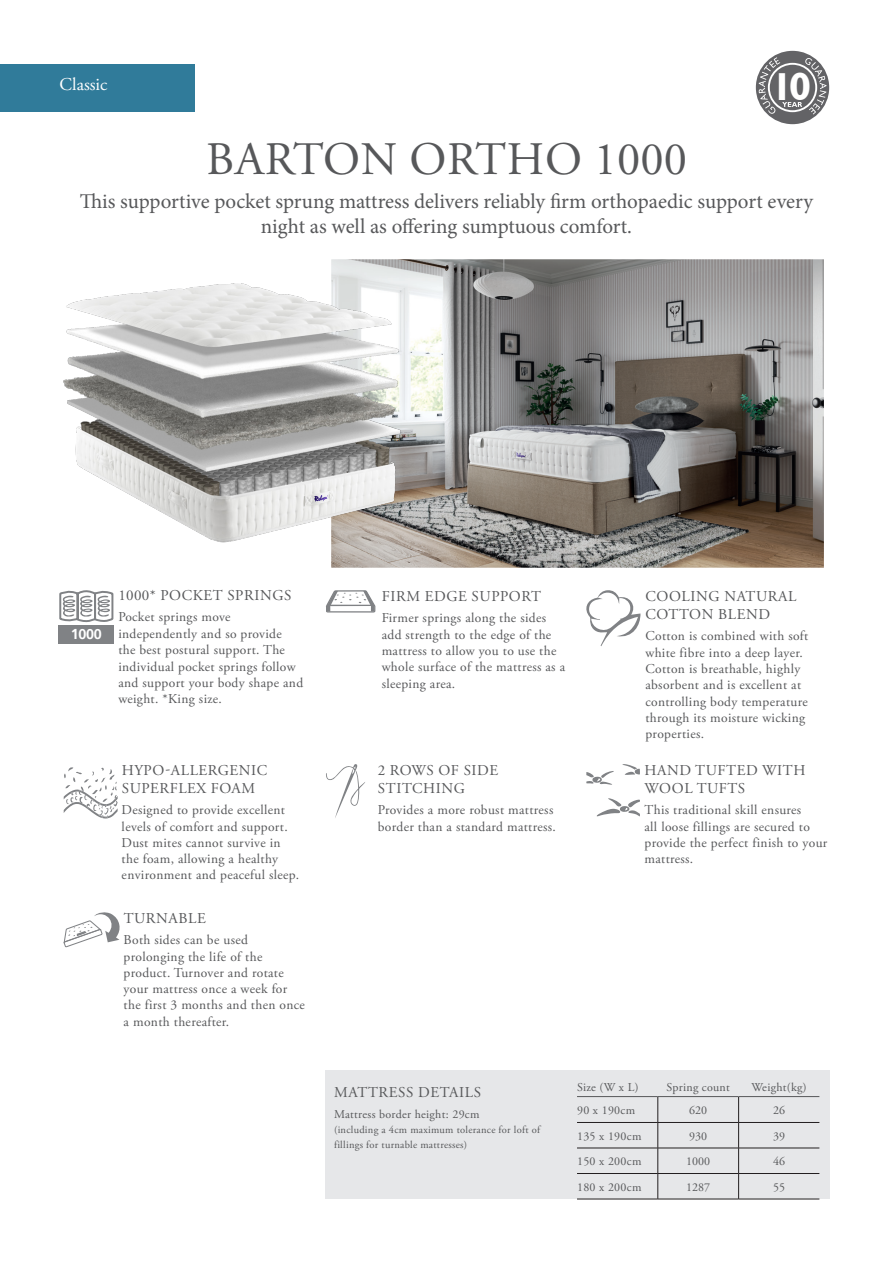
<style>
.page{position:relative;width:893px;height:1263px;background:#fff}
.page>*{position:absolute;margin:0;border:0;box-sizing:border-box;transform-origin:0 0}
.Product_title{font:46.5px "Adobe Garamond Pro";letter-spacing:.005em;color:#57585a}
.t1{font:700 39px "Humanist 521 BT";color:#fff}
.Product_description{font:21px/25.2px "Minion Pro";letter-spacing:-.005em;color:#57585a;text-align:center}
.t2{font:18px "Adobe Garamond Pro";color:#fff}
.Icon_title{font:15px/18px "Adobe Garamond Pro";letter-spacing:.04em;color:#57585a}
.Spring_count{font:700 14.4px "Frutiger LT";color:#fff}
.Icon_copy{font:13.5px/16.4px "Adobe Garamond Pro";letter-spacing:.025em;color:#57585a}
.spec_bullets{font:12px "Adobe Garamond Pro";letter-spacing:.025em;color:#57585a}
.spec_bullets-2{font:10.5px/15px "Adobe Garamond Pro";letter-spacing:.025em;color:#57585a}
</style>
<div class="page">
<div style="left:0;top:64px;width:195px;height:47px;background:#307b9a"></div>
<svg style="left:756px;top:51px;width:73px;height:73px"></svg>
<div style="left:325px;top:1071px;width:504px;height:128px;background:#e6e7e9"></div>
<img style="left:332px;top:260px;width:491px;height:307px">
<div style="left:59px;top:625px;width:55px;height:18px;background:#808285"></div>
<svg style="left:597px;top:798px;width:43px;height:19px"></svg>
<svg style="left:622px;top:764px;width:18px;height:11px"></svg>
<svg style="left:586px;top:771px;width:28px;height:14px"></svg>
<svg style="left:326px;top:764px;width:39px;height:54px"></svg>
<svg style="left:59px;top:590px;width:55px;height:33px"></svg>
<svg style="left:326px;top:590px;width:49px;height:22px"></svg>
<svg style="left:64px;top:767px;width:54px;height:52px"></svg>
<svg style="left:64px;top:912px;width:56px;height:35px"></svg>
<svg style="left:586px;top:590px;width:55px;height:56px"></svg>
<hr style="left:577px;top:1096px;width:81px;height:1px;background:#57585a">
<hr style="left:658px;top:1096px;width:81px;height:1px;background:#57585a">
<hr style="left:739px;top:1096px;width:80px;height:1px;background:#57585a">
<hr style="left:577px;top:1122px;width:81px;height:1px;background:#231f20">
<hr style="left:658px;top:1122px;width:81px;height:1px;background:#231f20">
<hr style="left:739px;top:1122px;width:80px;height:1px;background:#231f20">
<hr style="left:577px;top:1148px;width:81px;height:1px;background:#231f20">
<hr style="left:658px;top:1148px;width:81px;height:1px;background:#231f20">
<hr style="left:739px;top:1148px;width:80px;height:1px;background:#231f20">
<hr style="left:577px;top:1173px;width:81px;height:1px;background:#231f20">
<hr style="left:658px;top:1173px;width:81px;height:1px;background:#231f20">
<hr style="left:739px;top:1173px;width:80px;height:1px;background:#231f20">
<hr style="left:577px;top:1199px;width:81px;height:1px;background:#231f20">
<hr style="left:658px;top:1199px;width:81px;height:1px;background:#231f20">
<hr style="left:739px;top:1199px;width:80px;height:1px;background:#231f20">
<svg style="left:658px;top:1097px;width:1px;height:102px"></svg>
<svg style="left:738px;top:1097px;width:1px;height:102px"></svg>
<img style="left:64px;top:283px;width:343px;height:261px">
<h3 class="t2" style="left:60px;top:74px;width:49px">Classic</h3>
<h2 class="t1" style="left:771px;top:62px;width:41px">10</h2>
<p class="Product_title" style="left:206px;top:131px;width:482px">BARTON ORTHO 1000</p>
<p class="Product_description" style="left:80px;top:189px;width:735px">This supportive pocket sprung mattress delivers reliably firm orthopaedic support every night as well as offering sumptuous comfort.</p>
<p class="Spring_count" style="left:71px;top:626px;width:32px">1000</p>
<p class="Icon_title" style="left:118px;top:587px;width:175px">1000* POCKET SPRINGS</p>
<p class="Icon_copy" style="left:118px;top:609px;width:186px">Pocket springs move independently and so provide<br>the best postural support. The individual pocket springs follow and support your body shape and weight. *King size.</p>
<p class="Icon_title" style="left:122px;top:762px;width:147px">HYPO-ALLERGENIC<br>SUPERFLEX FOAM</p>
<p class="Icon_copy" style="left:122px;top:802px;width:179px">Designed to provide excellent levels of comfort and support.<br>Dust mites cannot survive in the foam, allowing a healthy environment and peaceful sleep.</p>
<p class="Icon_title" style="left:124px;top:910px;width:84px">TURNABLE</p>
<p class="Icon_copy" style="left:124px;top:932px;width:183px">Both sides can be used prolonging the life of the product. Turnover and rotate your mattress once a week for the first 3 months and then once a month thereafter.</p>
<p class="Icon_title" style="left:382px;top:588px;width:161px">FIRM EDGE SUPPORT</p>
<p class="Icon_copy" style="left:382px;top:610px;width:185px">Firmer springs along the sides add strength to the edge of the mattress to allow you to use the whole surface of the mattress as a sleeping area.</p>
<p class="Icon_title" style="left:378px;top:762px;width:122px">2 ROWS OF SIDE<br>STITCHING</p>
<p class="Icon_copy" style="left:378px;top:802px;width:180px;line-height:16.8px">Provides a more robust mattress border than a standard mattress.</p>
<p class="Icon_title" style="left:645px;top:588px;width:152px">COOLING NATURAL<br>COTTON BLEND</p>
<p class="Icon_copy" style="left:645px;top:628px;width:164px">Cotton is combined with soft white fibre into a deep layer.<br>Cotton is breathable, highly absorbent and is excellent at controlling body temperature through its moisture wicking properties.</p>
<p class="Icon_title" style="left:645px;top:762px;width:162px">HAND TUFTED WITH<br>WOOL TUFTS</p>
<p class="Icon_copy" style="left:644px;top:802px;width:184px">This traditional skill ensures<br>all loose fillings are secured to provide the perfect finish to your mattress.</p>
<p class="Icon_title" style="left:334px;top:1084px;width:148px">MATTRESS DETAILS</p>
<p class="spec_bullets" style="left:334px;top:1107px;width:147px">Mattress border height: 29cm</p>
<p class="spec_bullets-2" style="left:334px;top:1122px;width:208px">(including a 4cm maximum tolerance for loft of fillings for turnable mattresses)</p>
<p class="spec_bullets" style="left:577px;top:1080px;width:63px">Size (W x L)</p>
<p class="spec_bullets" style="left:666px;top:1080px;width:65px">Spring count</p>
<p class="spec_bullets" style="left:751px;top:1080px;width:57px">Weight(kg)</p>
<p class="spec_bullets" style="left:577px;top:1103px;width:60px">90 x 190cm</p>
<p class="spec_bullets" style="left:689px;top:1103px;width:19px">620</p>
<p class="spec_bullets" style="left:773px;top:1103px;width:13px">26</p>
<p class="spec_bullets" style="left:577px;top:1128px;width:66px">135 x 190cm</p>
<p class="spec_bullets" style="left:689px;top:1128px;width:19px">930</p>
<p class="spec_bullets" style="left:773px;top:1128px;width:13px">39</p>
<p class="spec_bullets" style="left:577px;top:1154px;width:66px">150 x 200cm</p>
<p class="spec_bullets" style="left:686px;top:1154px;width:25px">1000</p>
<p class="spec_bullets" style="left:773px;top:1154px;width:13px">46</p>
<p class="spec_bullets" style="left:577px;top:1179px;width:66px">180 x 200cm</p>
<p class="spec_bullets" style="left:686px;top:1179px;width:25px">1287</p>
<p class="spec_bullets" style="left:773px;top:1179px;width:13px">55</p>
</div>
